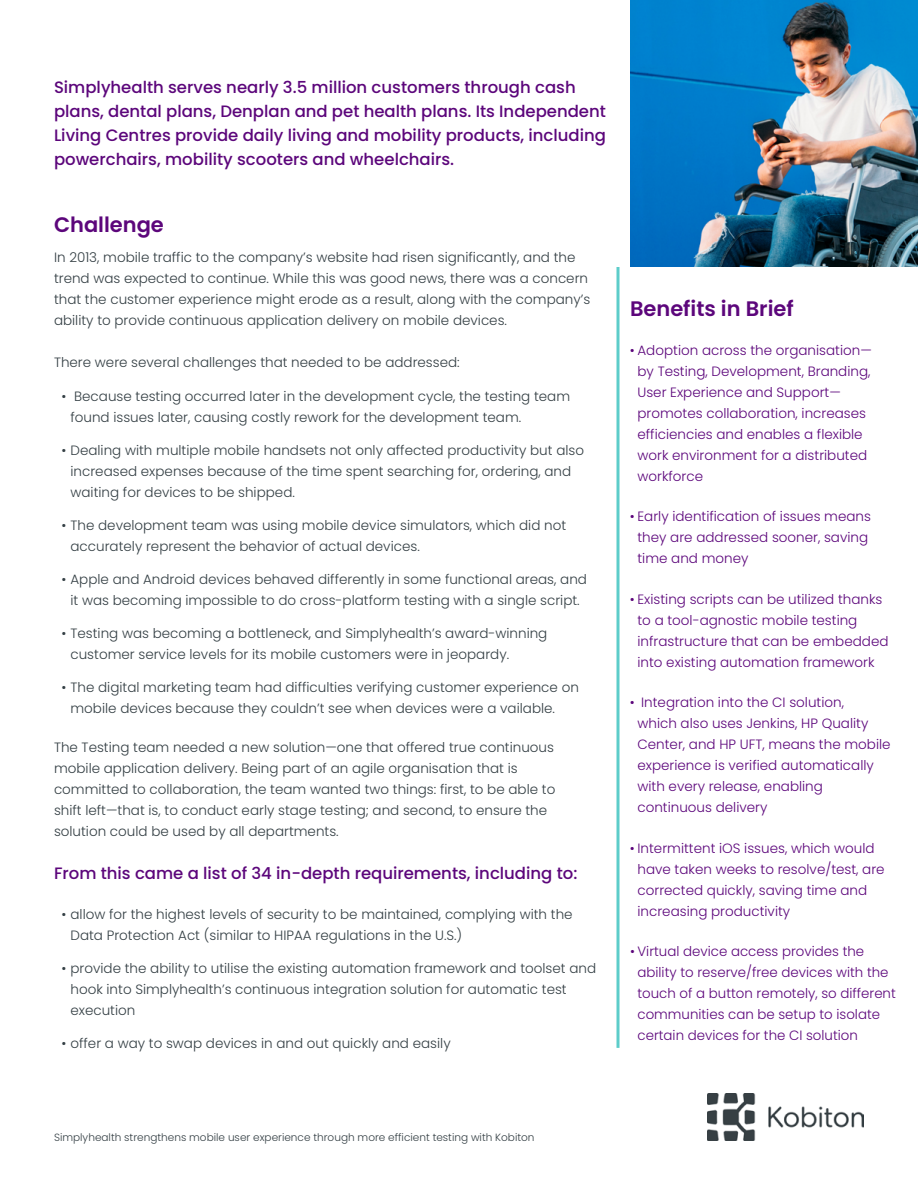
<style>
.page{position:relative;width:918px;height:1188px;background:#fff}
.page>*{position:absolute;margin:0;border:0;box-sizing:border-box;transform-origin:0 0}
.t1{font:600 21px "Poppins";color:#5c067b}
.t2{font:500 16.5px/24px "Poppins";color:#5c067b}
.t3{font:300 13.5px/21px "Poppins";color:#343f44}
.t4{font:300 13.5px/21px "Poppins";color:#5c067b}
.t5{font:300 10.5px "Poppins";color:#343f44}
</style>
<div class="page">
<img style="left:630px;top:0;width:288px;height:267px">
<img style="left:708px;top:1094px;width:155px;height:47px">
<svg style="left:616px;top:267px;width:4px;height:781px;background:#85d9d7"></svg>
<p class="t2" style="left:54px;top:75px;width:554px">Simplyhealth serves nearly 3.5 million customers through cash plans, dental plans, Denplan and pet health plans. Its Independent Living Centres provide daily living and mobility products, including powerchairs, mobility scooters and wheelchairs.</p>
<h1 class="t1" style="left:54px;top:213px;width:111px">Challenge</h1>
<p class="t3" style="left:54px;top:246px;width:538px">In 2013, mobile traffic to the company’s website had risen significantly, and the trend was expected to continue. While this was good news, there was a concern that the customer experience might erode as a result, along with the company’s ability to provide continuous application delivery on mobile devices.</p>
<p class="t3" style="left:54px;top:351px;width:407px">There were several challenges that needed to be addressed:</p>
<p class="t3" style="left:71px;top:385px;width:501px;text-indent:-9px">• Because testing occurred later in the development cycle, the testing team found issues later, causing costly rework for the development team.</p>
<p class="t3" style="left:71px;top:439px;width:515px;text-indent:-9px">• Dealing with multiple mobile handsets not only affected productivity but also increased expenses because of the time spent searching for, ordering, and waiting for devices to be shipped.</p>
<p class="t3" style="left:71px;top:514px;width:497px;text-indent:-9px">• The development team was using mobile device simulators, which did not accurately represent the behavior of actual devices.</p>
<p class="t3" style="left:62px;top:568px;width:527px;text-align:center">• Apple and Android devices behaved differently in some functional areas, and it was becoming impossible to do cross-platform testing with a single script.</p>
<p class="t3" style="left:71px;top:622px;width:478px;text-indent:-9px">• Testing was becoming a bottleneck, and Simplyhealth’s award-winning customer service levels for its mobile customers were in jeopardy.</p>
<p class="t3" style="left:71px;top:676px;width:510px;text-indent:-9px">• The digital marketing team had difficulties verifying customer experience on mobile devices because they couldn’t see when devices were a vailable.</p>
<p class="t3" style="left:54px;top:737px;width:503px">The Testing team needed a new solution—one that offered true continuous mobile application delivery. Being part of an agile organisation that is committed to collaboration, the team wanted two things: first, to be able to shift left—that is, to conduct early stage testing; and second, to ensure the solution could be used by all departments.</p>
<p class="t2" style="left:54px;top:862px;width:525px">From this came a list of 34 in-depth requirements, including to:</p>
<p class="t3" style="left:71px;top:904px;width:504px;text-indent:-9px">• allow for the highest levels of security to be maintained, complying with the<br>Data Protection Act (similar to HIPAA regulations in the U.S.)</p>
<p class="t3" style="left:71px;top:958px;width:527px;text-indent:-9px">• provide the ability to utilise the existing automation framework and toolset and hook into Simplyhealth’s continuous integration solution for automatic test execution</p>
<p class="t3" style="left:62px;top:1033px;width:391px">• offer a way to swap devices in and out quickly and easily</p>
<h1 class="t1" style="left:630px;top:296px;width:165px">Benefits in Brief</h1>
<p class="t4" style="left:638px;top:340px;width:236px;text-indent:-8px">• Adoption across the organisation— by Testing, Development, Branding,<br>User Experience and Support— promotes collaboration, increases efficiencies and enables a flexible work environment for a distributed workforce</p>
<p class="t4" style="left:638px;top:506px;width:235px;text-indent:-8px">• Early identification of issues means they are addressed sooner, saving time and money</p>
<p class="t4" style="left:638px;top:589px;width:253px;text-indent:-8px">• Existing scripts can be utilized thanks to a tool-agnostic mobile testing infrastructure that can be embedded into existing automation framework</p>
<p class="t4" style="left:638px;top:692px;width:255px;text-indent:-8px">• Integration into the CI solution,<br>which also uses Jenkins, HP Quality<br>Center, and HP UFT, means the mobile experience is verified automatically with every release, enabling continuous delivery</p>
<p class="t4" style="left:638px;top:838px;width:249px;text-indent:-8px">• Intermittent iOS issues, which would have taken weeks to resolve/test, are corrected quickly, saving time and increasing productivity</p>
<p class="t4" style="left:637px;top:941px;width:260px;text-indent:-7px">• Virtual device access provides the ability to reserve/free devices with the touch of a button remotely, so different communities can be setup to isolate certain devices for the CI solution</p>
<p class="t5" style="left:54px;top:1131px;width:482px">Simplyhealth strengthens mobile user experience through more efficient testing with Kobiton</p>
</div>
